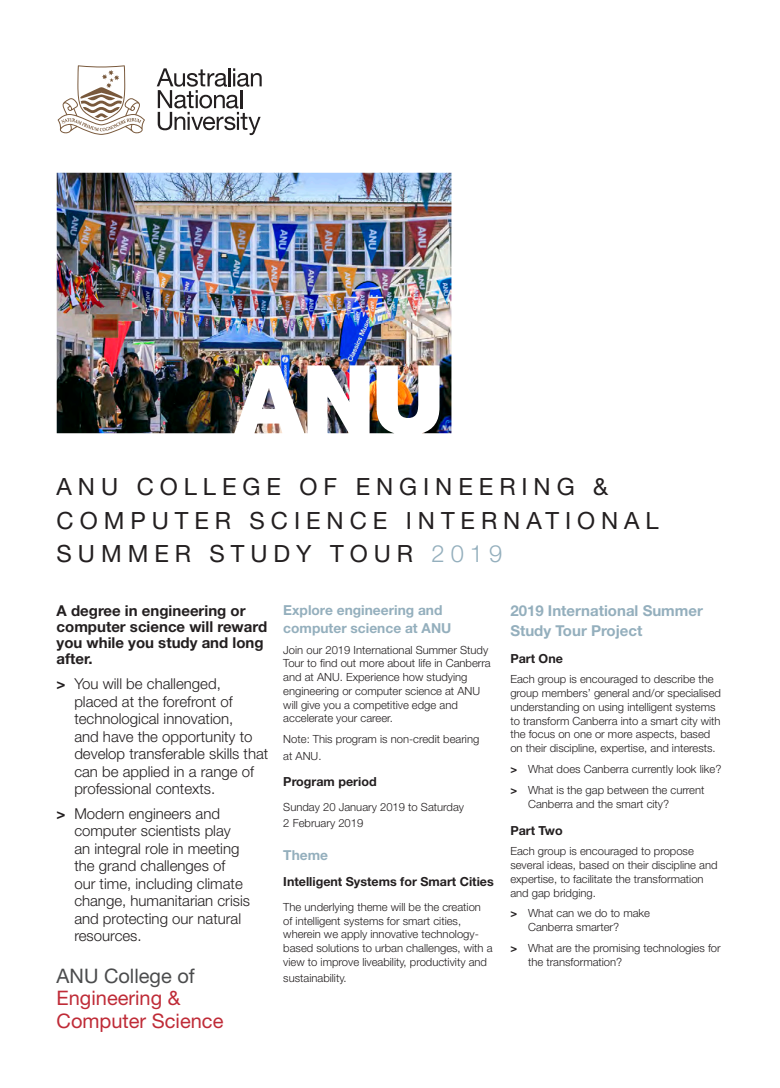
<style>
.page{position:relative;width:780px;height:1088px;background:#fff}
.page>*{position:absolute;margin:0;border:0;box-sizing:border-box;transform-origin:0 0}
.Left_-_Heading_1{font:23.75px "Helvetica Neue LT Std";letter-spacing:.25em;color:#231f20}
.Wayfinder{font:20px/22.5px "Helvetica Neue LT Std";color:#bf2b37}
.t1{font:300 15px/17.5px "Helvetica Neue LT Std";color:#231f20}
.Side_bar_-_heading{font:700 15px/16.2px "Helvetica Neue LT Std";color:#231f20}
.Heading_2_-_Planti{font:700 15px/20px "Helvetica Neue LT Std";color:#94afbd}
.t2{font:700 13.75px/18px "Helvetica Neue LT Std";color:#94afbd}
.Subheading{font:700 12.5px "Helvetica Neue LT Std";color:#231f20}
.Bodycopy{font:300 11.25px/13.8px "Helvetica Neue LT Std";color:#231f20}
.Subheading-2{font:300 11.25px/13.8px "Helvetica Neue LT Std";color:#231f20}
.s1{font-weight:300;color:#94afbd}
.s2{font-weight:700}
.s3{color:#4b4c4d}
</style>
<div class="page">
<img style="left:57px;top:173px;width:394px;height:260px">
<svg style="left:157px;top:68px;width:105px;height:67px"></svg>
<svg style="left:58px;top:65px;width:87px;height:70px"></svg>
<p class="Left_-_Heading_1" style="left:57px;top:473px;width:553px">ANU COLLEGE OF ENGINEERING &amp;</p>
<p class="Left_-_Heading_1" style="left:57px;top:506px;width:603px">COMPUTER SCIENCE INTERNATIONAL</p>
<p class="Left_-_Heading_1" style="left:57px;top:540px;width:447px">SUMMER STUDY TOUR <span class="s1">2019</span></p>
<p class="Side_bar_-_heading" style="left:57px;top:602px;width:212px">A degree in engineering or computer science will reward you while you study and long after.</p>
<p class="t1" style="left:74px;top:675px;width:195px;text-indent:-18px"><span class="s2">&gt;</span> You will be challenged,<br>placed at the forefront of technological innovation,<br>and have the opportunity to develop transferable skills that can be applied in a range of professional contexts.</p>
<p class="t1" style="left:74px;top:804px;width:177px;text-indent:-18px"><span class="s2">&gt;</span> Modern engineers and computer scientists play an integral role in meeting the grand challenges of our time, including climate change, humanitarian crisis and protecting our natural resources.</p>
<p class="Wayfinder" style="left:57px;top:964px;width:168px"><span class="s3">ANU College of<br></span>Engineering &amp;<br>Computer Science</p>
<p class="t2" style="left:283px;top:601px;width:170px">Explore engineering and computer science at ANU</p>
<p class="Bodycopy" style="left:283px;top:642px;width:209px">Join our 2019 International Summer Study Tour to find out more about life in Canberra and at ANU. Experience how studying engineering or computer science at ANU will give you a competitive edge and accelerate your career.</p>
<p class="Bodycopy" style="left:283px;top:731px;width:197px;line-height:16.2px">Note: This program is non-credit bearing at ANU.</p>
<p class="Subheading" style="left:283px;top:774px;width:95px">Program period</p>
<p class="Subheading-2" style="left:283px;top:798px;width:182px;line-height:16.2px">Sunday 20 January 2019 to Saturday<br>2 February 2019</p>
<p class="t2" style="left:283px;top:845px;width:46px">Theme</p>
<p class="Subheading" style="left:283px;top:874px;width:212px">Intelligent Systems for Smart Cities</p>
<p class="Subheading-2" style="left:283px;top:900px;width:211px">The underlying theme will be the creation of intelligent systems for smart cities, wherein we apply innovative technology&shy;based solutions to urban challenges, with a view to improve liveability, productivity and</p>
<p class="Subheading-2" style="left:283px;top:971px;width:65px">sustainability.</p>
<p class="Heading_2_-_Planti" style="left:510px;top:600px;width:194px">2019 International Summer<br>Study Tour Project</p>
<p class="Subheading" style="left:510px;top:650px;width:54px">Part One</p>
<p class="Bodycopy" style="left:510px;top:672px;width:212px">Each group is encouraged to describe the group members’ general and/or specialised understanding on using intelligent systems to transform Canberra into a smart city with the focus on one or more aspects, based on their discipline, expertise, and interests.</p>
<p class="Bodycopy" style="left:510px;top:762px;width:212px"><span class="s2">&gt;</span> What does Canberra currently look like?</p>
<p class="Bodycopy" style="left:528px;top:783px;width:178px;text-indent:-18px"><span class="s2">&gt;</span> What is the gap between the current<br>Canberra and the smart city?</p>
<p class="Subheading" style="left:510px;top:822px;width:54px">Part Two</p>
<p class="Bodycopy" style="left:510px;top:844px;width:209px">Each group is encouraged to propose several ideas, based on their discipline and expertise, to facilitate the transformation and gap bridging.</p>
<p class="Bodycopy" style="left:528px;top:906px;width:123px;text-indent:-18px"><span class="s2">&gt;</span> What can we do to make<br>Canberra smarter?</p>
<p class="Bodycopy" style="left:528px;top:941px;width:194px;text-indent:-18px"><span class="s2">&gt;</span> What are the promising technologies for the transformation?</p>
</div>
